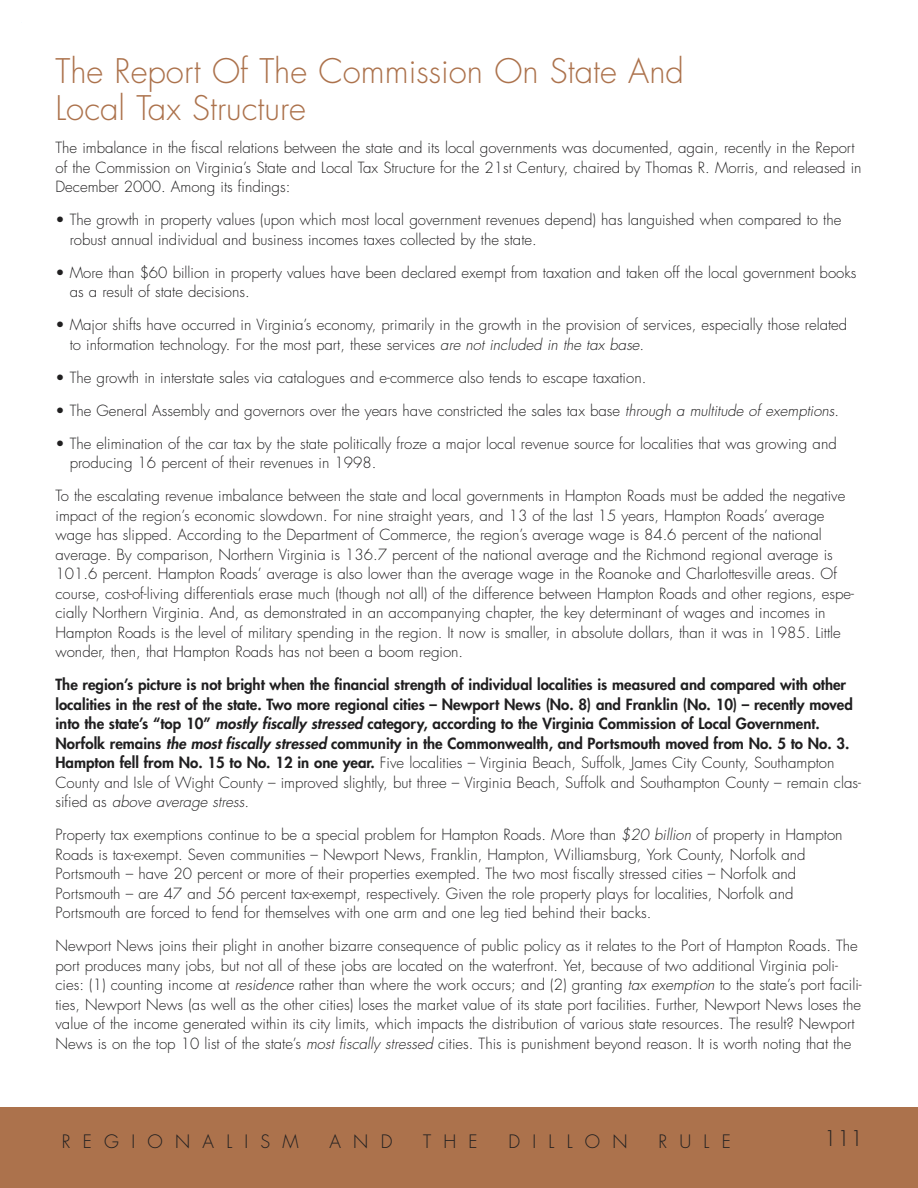
<style>
.page{position:relative;width:918px;height:1188px;background:#fff}
.page>*{position:absolute;margin:0;border:0;box-sizing:border-box;transform-origin:0 0}
.t1{font:300 33px/37.5px "Futura";color:#ac724c}
.t2{font:300 21px "Futura";color:#201f20}
.t3{font:300 18px "Futura";letter-spacing:.68em;color:#201f20}
.t4{font:300 15px/19.5px "Futura";color:#201f20}
.t5{font:800 15px/19.5px "Futura";color:#201f20}
.s1{font-style:italic}
.s2{font-weight:300}
.s3{font-weight:300;font-style:italic}
</style>
<div class="page">
<div style="left:0;top:1107px;width:918px;height:81px;background:#ac724c"></div>
<h1 class="t1" style="left:56px;top:55px;width:630px">The Report Of The Commission On State And<br>Local Tax Structure</h1>
<p class="t4" style="left:56px;top:139px;width:808px">The imbalance in the fiscal relations between the state and its local governments was documented, again, recently in the Report of the Commission on Virginia’s State and Local Tax Structure for the 21st Century, chaired by Thomas R. Morris, and released in<br>December 2000. Among its findings:</p>
<p class="t4" style="left:70px;top:211px;width:773px;text-indent:-14px">• The growth in property values (upon which most local government revenues depend) has languished when compared to the robust annual individual and business incomes taxes collected by the state.</p>
<p class="t4" style="left:70px;top:264px;width:788px;text-indent:-14px">• More than $60 billion in property values have been declared exempt from taxation and taken off the local government books as a result of state decisions.</p>
<p class="t4" style="left:70px;top:316px;width:779px;text-indent:-14px">• Major shifts have occurred in Virginia’s economy, primarily in the growth in the provision of services, especially those related to information technology. For the most part, these services <span class="s1">are not included in the tax base.</span></p>
<p class="t4" style="left:56px;top:369px;width:592px">• The growth in interstate sales via catalogues and e-commerce also tends to escape taxation.</p>
<p class="t4" style="left:56px;top:402px;width:785px">• The General Assembly and governors over the years have constricted the sales tax base <span class="s1">through a multitude of exemptions</span>.</p>
<p class="t4" style="left:70px;top:435px;width:768px;text-indent:-14px">• The elimination of the car tax by the state politically froze a major local revenue source for localities that was growing and producing 16 percent of their revenues in 1998.</p>
<p class="t4" style="left:56px;top:487px;width:800px">To the escalating revenue imbalance between the state and local governments in Hampton Roads must be added the negative impact of the region’s economic slowdown. For nine straight years, and 13 of the last 15 years, Hampton Roads’ average wage has slipped. According to the Department of Commerce, the region’s average wage is 84.6 percent of the national average. By comparison, Northern Virginia is 136.7 percent of the national average and the Richmond regional average is 101.6 percent. Hampton Roads’ average is also lower than the average wage in the Roanoke and Charlottesville areas. Of course, cost-of-living differentials erase much (though not all) of the difference between Hampton Roads and other regions, espe&shy;cially Northern Virginia. And, as demonstrated in an accompanying chapter, the key determinant of wages and incomes in Hampton Roads is the level of military spending in the region. It now is smaller, in absolute dollars, than it was in 1985. Little wonder, then, that Hampton Roads has not been a boom region.</p>
<p class="t5" style="left:56px;top:676px;width:807px">The region’s picture is not bright when the financial strength of individual localities is measured and compared with other localities in the rest of the state. Two more regional cities – Newport News (No. 8) and Franklin (No. 10) – recently moved into the state’s “top 10” <span class="s1">mostly fiscally stressed</span> category, according to the Virginia Commission of Local Government.<br>Norfolk remains <span class="s1">the most fiscally stressed</span> community in the Commonwealth, and Portsmouth moved from No. 5 to No. 3.<br>Hampton fell from No. 15 to No. 12 in one year. <span class="s2">Five localities – Virginia Beach, Suffolk, James City County, Southampton County and Isle of Wight County – improved slightly, but three – Virginia Beach, Suffolk and Southampton County – remain clas&shy;sified as</span> <span class="s3">above average stress.</span></p>
<p class="t4" style="left:56px;top:826px;width:789px">Property tax exemptions continue to be a special problem for Hampton Roads. More than <span class="s1">$20 billion</span> of property in Hampton Roads is tax-exempt. Seven communities – Newport News, Franklin, Hampton, Williamsburg, York County, Norfolk and Portsmouth – have 20 percent or more of their properties exempted. The two most fiscally stressed cities – Norfolk and Portsmouth – are 47 and 56 percent tax-exempt, respectively. Given the role property plays for localities, Norfolk and Portsmouth are forced to fend for themselves with one arm and one leg tied behind their backs.</p>
<p class="t4" style="left:56px;top:937px;width:808px">Newport News joins their plight in another bizarre consequence of public policy as it relates to the Port of Hampton Roads. The port produces many jobs, but not all of these jobs are located on the waterfront. Yet, because of two additional Virginia poli&shy;cies: (1) counting income at <span class="s1">residence</span> rather than where the work occurs; and (2) granting <span class="s1">tax exemption</span> to the state’s port facili&shy;ties, Newport News (as well as the other cities) loses the market value of its state port facilities. Further, Newport News loses the value of the income generated within its city limits, which impacts the distribution of various state resources. The result? Newport News is on the top 10 list of the state’s <span class="s1">most fiscally stressed</span> cities. This is punishment beyond reason. It is worth noting that the</p>
<p class="t3" style="left:62px;top:1133px;width:238px">REGIONALISM</p>
<p class="t3" style="left:329px;top:1133px;width:64px">AND</p>
<p class="t3" style="left:423px;top:1133px;width:56px">THE</p>
<p class="t3" style="left:508px;top:1133px;width:121px">DILLON</p>
<p class="t3" style="left:658px;top:1133px;width:74px">RULE</p>
<h2 class="t2" style="left:824px;top:1129px;width:41px">111</h2>
</div>
